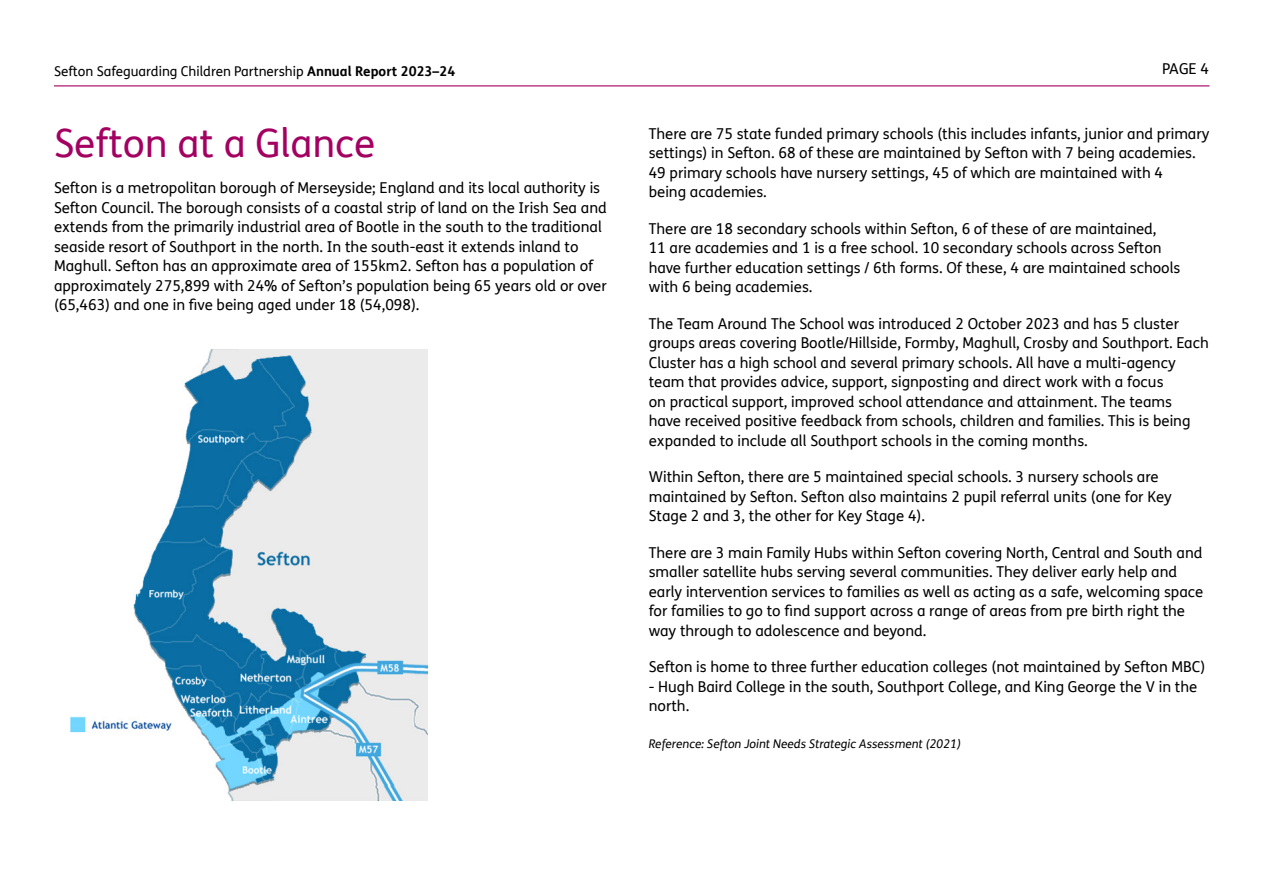
<style>
.page{position:relative;width:1263px;height:893px;background:#fff}
.page>*{position:absolute;margin:0;border:0;box-sizing:border-box;transform-origin:0 0}
.TOC_Heading{font:39px "FS Me";color:#a40062}
.Body{font:15px/19.5px "FS Me";color:#000}
.t1{font:13.5px "FS Me";color:#000}
.Body-2{font:italic 12px "FS Me";color:#000}
.s1{font-weight:700}
</style>
<div class="page">
<hr style="left:54px;top:85px;width:1155px;height:1px;background:#a40062">
<img style="left:70px;top:349px;width:358px;height:451px">
<p class="t1" style="left:54px;top:62px;width:403px">Sefton Safeguarding Children Partnership <span class="s1">Annual Report 2023–24</span></p>
<p class="Body" style="left:1162px;top:58px;width:48px">PAGE 4</p>
<p class="TOC_Heading" style="left:54px;top:116px;width:323px">Sefton at a Glance</p>
<p class="Body" style="left:54px;top:178px;width:554px">Sefton is a metropolitan borough of Merseyside; England and its local authority is Sefton Council. The borough consists of a coastal strip of land on the Irish Sea and extends from the primarily industrial area of Bootle in the south to the traditional seaside resort of Southport in the north. In the south-east it extends inland to Maghull. Sefton has an approximate area of 155km2. Sefton has a population of approximately 275,899 with 24% of Sefton’s population being 65 years old or over (65,463) and one in five being aged under 18 (54,098).</p>
<p class="Body" style="left:649px;top:124px;width:562px">There are 75 state funded primary schools (this includes infants, junior and primary settings) in Sefton. 68 of these are maintained by Sefton with 7 being academies.<br>49 primary schools have nursery settings, 45 of which are maintained with 4<br>being academies.</p>
<p class="Body" style="left:649px;top:219px;width:533px">There are 18 secondary schools within Sefton, 6 of these of are maintained,<br>11 are academies and 1 is a free school. 10 secondary schools across Sefton have further education settings / 6th forms. Of these, 4 are maintained schools with 6 being academies.</p>
<p class="Body" style="left:649px;top:314px;width:562px">The Team Around The School was introduced 2 October 2023 and has 5 cluster groups areas covering Bootle/Hillside, Formby, Maghull, Crosby and Southport. Each Cluster has a high school and several primary schools. All have a multi-agency team that provides advice, support, signposting and direct work with a focus<br>on practical support, improved school attendance and attainment. The teams<br>have received positive feedback from schools, children and families. This is being expanded to include all Southport schools in the coming months.</p>
<p class="Body" style="left:649px;top:467px;width:524px">Within Sefton, there are 5 maintained special schools. 3 nursery schools are maintained by Sefton. Sefton also maintains 2 pupil referral units (one for Key<br>Stage 2 and 3, the other for Key Stage 4).</p>
<p class="Body" style="left:649px;top:543px;width:556px">There are 3 main Family Hubs within Sefton covering North, Central and South and smaller satellite hubs serving several communities. They deliver early help and early intervention services to families as well as acting as a safe, welcoming space for families to go to find support across a range of areas from pre birth right the way through to adolescence and beyond.</p>
<p class="Body" style="left:649px;top:657px;width:558px">Sefton is home to three further education colleges (not maintained by Sefton MBC)</p>
<p class="Body" style="left:649px;top:677px;width:550px">- Hugh Baird College in the south, Southport College, and King George the V in the north.</p>
<p class="Body-2" style="left:649px;top:735px;width:314px">Reference: Sefton Joint Needs Strategic Assessment (2021)</p>
</div>
